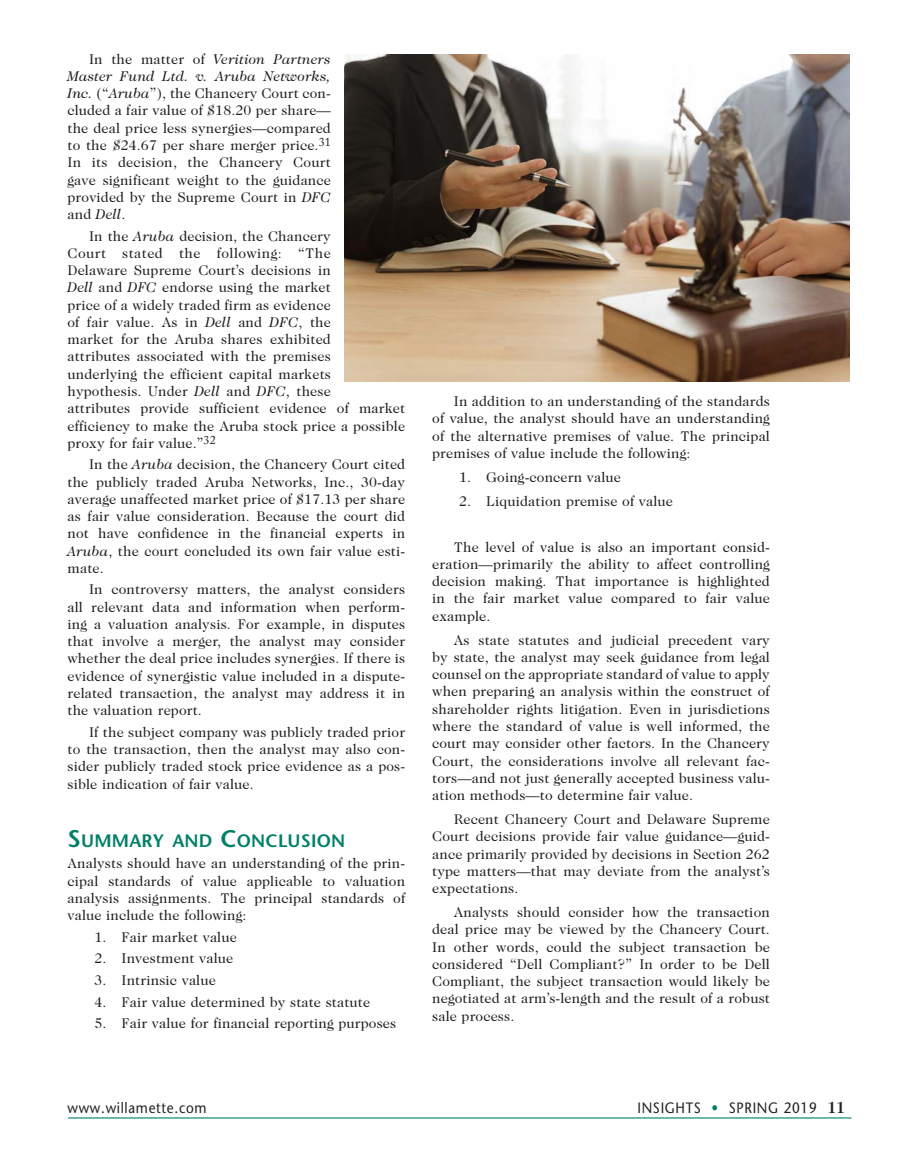
<style>
.page{position:relative;width:905px;height:1175px;background:#fff}
.page>*{position:absolute;margin:0;border:0;box-sizing:border-box;transform-origin:0 0}
.Sub_Heads_Stone{font:600 18px "Stone Sans";letter-spacing:.015em;color:#008066}
.t1{font:15px "Stone Sans";letter-spacing:.05em;color:#231f20;scale:.9 1}
.body{font:14.25px/17.2px "Caslon Two Twenty Four";letter-spacing:.01em;color:#231f20;text-align:justify}
.body_w_bullets{font:14.25px "Caslon Two Twenty Four";letter-spacing:.01em;color:#231f20}
.body__Intro_Paragr{font:14.25px/17.2px "Caslon Two Twenty Four";letter-spacing:.01em;color:#231f20;text-align:justify}
.s1{font-style:italic}
.s2{font-size:24px}
.s3{color:#008066}
.s4{font-family:"Caslon Two Twenty Four";font-weight:700;font-size:16.5px}
</style>
<div class="page">
<hr style="left:68px;top:1117px;width:783px;height:1px;background:#008066">
<img style="left:344px;top:54px;width:505px;height:327px">
<p class="body" style="left:67px;top:50px;width:265px;text-indent:22px">In the matter of <span class="s1">Verition Partners Master Fund Ltd. v. Aruba Networks, Inc.</span> (“<span class="s1">Aruba</span>”), the Chancery Court con&shy;cluded a fair value of $18.20 per share— the deal price less synergies—compared to the $24.67 per share merger price.<sup>31<br></sup>In its decision, the Chancery Court gave significant weight to the guidance provided by the Supreme Court in <span class="s1">DFC </span>and <span class="s1">Dell</span>.</p>
<p class="body" style="left:67px;top:227px;width:339px;text-align:left;text-indent:22px">In the <span class="s1">Aruba</span> decision, the Chancery<br>Court stated the following: “The<br>Delaware Supreme Court’s decisions in<br><span class="s1">Dell</span> and <span class="s1">DFC</span> endorse using the market<br>price of a widely traded firm as evidence<br>of fair value. As in <span class="s1">Dell</span> and <span class="s1">DFC</span>, the<br>market for the Aruba shares exhibited<br>attributes associated with the premises<br>underlying the efficient capital markets hypothesis. Under <span class="s1">Dell</span> and <span class="s1">DFC</span>, these<br>attributes provide sufficient evidence of market efficiency to make the Aruba stock price a possible proxy for fair value.”<sup>32</sup></p>
<p class="body" style="left:67px;top:455px;width:339px;text-indent:22px">In the <span class="s1">Aruba</span> decision, the Chancery Court cited the publicly traded Aruba Networks, Inc., 30-day average unaffected market price of $17.13 per share as fair value consideration. Because the court did not have confidence in the financial experts in <span class="s1">Aruba</span>, the court concluded its own fair value esti&shy;mate.</p>
<p class="body" style="left:67px;top:581px;width:339px;text-indent:22px">In controversy matters, the analyst considers all relevant data and information when perform&shy;ing a valuation analysis. For example, in disputes that involve a merger, the analyst may consider whether the deal price includes synergies. If there is evidence of synergistic value included in a dispute&shy;related transaction, the analyst may address it in the valuation report.</p>
<p class="body" style="left:67px;top:723px;width:339px;text-indent:22px">If the subject company was publicly traded prior to the transaction, then the analyst may also con&shy;sider publicly traded stock price evidence as a pos&shy;sible indication of fair value.</p>
<p class="Sub_Heads_Stone" style="left:67px;top:829px;width:279px"><span class="s2">S</span>UMMARY AND <span class="s2">C</span>ONCLUSION</p>
<p class="body__Intro_Paragr" style="left:67px;top:854px;width:339px">Analysts should have an understanding of the prin&shy;cipal standards of value applicable to valuation analysis assignments. The principal standards of value include the following:</p>
<p class="body_w_bullets" style="left:94px;top:928px;width:144px">1. Fair market value</p>
<p class="body_w_bullets" style="left:94px;top:950px;width:140px">2. Investment value</p>
<p class="body_w_bullets" style="left:94px;top:971px;width:123px">3. Intrinsic value</p>
<p class="body_w_bullets" style="left:94px;top:993px;width:277px">4. Fair value determined by state statute</p>
<p class="body_w_bullets" style="left:94px;top:1015px;width:303px">5. Fair value for financial reporting purposes</p>
<p class="body" style="left:432px;top:392px;width:339px;text-indent:22px">In addition to an understanding of the standards of value, the analyst should have an understanding of the alternative premises of value. The principal premises of value include the following:</p>
<p class="body_w_bullets" style="left:459px;top:469px;width:163px">1. Going-concern value</p>
<p class="body_w_bullets" style="left:459px;top:493px;width:215px">2. Liquidation premise of value</p>
<p class="body" style="left:432px;top:538px;width:339px;text-indent:22px">The level of value is also an important consid&shy;eration—primarily the ability to affect controlling decision making. That importance is highlighted in the fair market value compared to fair value example.</p>
<p class="body" style="left:432px;top:631px;width:339px;text-indent:22px">As state statutes and judicial precedent vary by state, the analyst may seek guidance from legal counsel on the appropriate standard of value to apply when preparing an analysis within the construct of shareholder rights litigation. Even in jurisdictions where the standard of value is well informed, the court may consider other factors. In the Chancery Court, the considerations involve all relevant fac&shy;tors—and not just generally accepted business valu&shy;ation methods—to determine fair value.</p>
<p class="body" style="left:432px;top:810px;width:339px;text-indent:22px">Recent Chancery Court and Delaware Supreme Court decisions provide fair value guidance—guid&shy;ance primarily provided by decisions in Section 262 type matters—that may deviate from the analyst’s expectations.</p>
<p class="body" style="left:432px;top:903px;width:339px;text-indent:22px">Analysts should consider how the transaction deal price may be viewed by the Chancery Court.<br>In other words, could the subject transaction be considered “Dell Compliant?” In order to be Dell Compliant, the subject transaction would likely be negotiated at arm’s-length and the result of a robust sale process.</p>
<p class="t1" style="left:68px;top:1098px;width:156px">www.willamette. com</p>
<p class="t1" style="left:637px;top:1098px;width:232px">INSIGHTS <span class="s3">•</span> SPRING 2019 <span class="s4">11</span></p>
</div>
